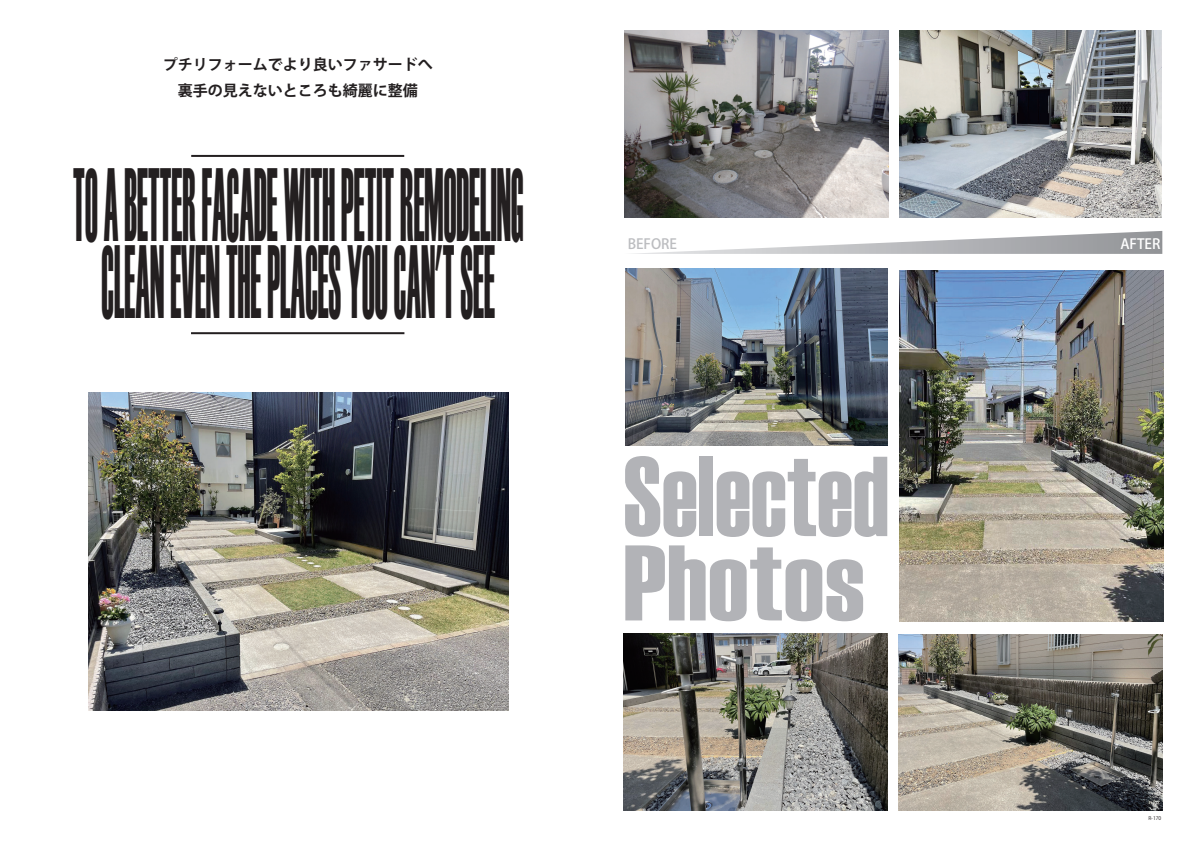
<style>
.page{position:relative;width:1191px;height:842px;background:#fff}
.page>*{position:absolute;margin:0;border:0;box-sizing:border-box;transform-origin:0 0}
.t1{font:113.3px "Haettenschweiler";color:#b2b3b7;scale:.89 1}
.t2{font:107.2px "Haettenschweiler";letter-spacing:.01em;color:#b2b3b7;scale:1.05 1}
.t3{font:103.6px/76.6px "Haettenschweiler";color:#231f20;scale:.32 1}
.t4{font:15px/26.2px "Koz Go Pr 6 N Bold 90 msp RKSJ H";color:#231f20;text-align:center}
.t5{font:14px "Koz Go Pr 6 N Medium 90 msp RKSJ H";color:#bcbdc0}
.t6{font:14px "Koz Go Pr 6 N Medium 90 msp RKSJ H";color:#fff}
.t7{font:5px "Koz Go Pr 6 N Regular 90 msp RKSJ H";color:#231f20}
</style>
<div class="page">
<img style="left:88px;top:393px;width:421px;height:318px">
<hr style="left:191px;top:155px;width:213px;height:2px;background:#231f20">
<hr style="left:191px;top:332px;width:213px;height:2px;background:#231f20">
<img style="left:899px;top:271px;width:264px;height:351px">
<img style="left:624px;top:31px;width:264px;height:186px">
<svg style="left:633px;top:231px;width:529px;height:23px"></svg>
<img style="left:899px;top:31px;width:262px;height:186px">
<img style="left:623px;top:633px;width:264px;height:178px">
<img style="left:898px;top:634px;width:264px;height:177px">
<img style="left:625px;top:268px;width:263px;height:178px">
<p class="t4" style="left:163px;top:53px;width:272px">プチリフォームでより良いファサードへ裏手の見えないところも綺麗に整備</p>
<p class="t3" style="left:73px;top:164px;width:1407px">TO A BETTER FACADE WITH PETIT REMODELING<br>CLEAN EVEN THE PLACES YOU CAN'T SEE</p>
<p class="t5" style="left:628px;top:238px;width:51px">BEFORE</p>
<p class="t6" style="left:1120px;top:238px;width:42px">AFTER</p>
<p class="t1" style="left:623px;top:436px;width:300px">Selected</p>
<p class="t2" style="left:623px;top:526px;width:231px">Photos</p>
<p class="t7" style="left:1148px;top:816px;width:14px">R-170</p>
</div>
